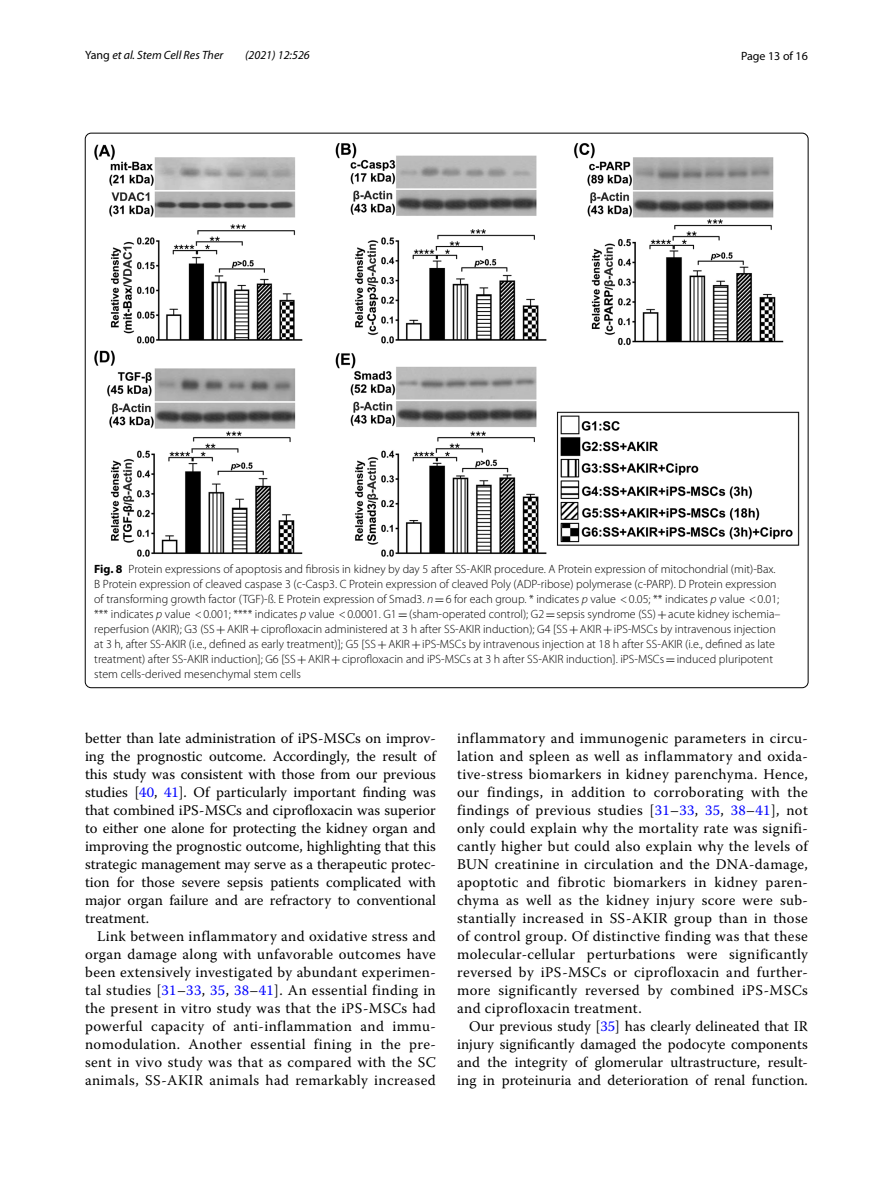
<style>
.page{position:relative;width:893px;height:1187px;background:#fff}
.page>*{position:absolute;margin:0;border:0;box-sizing:border-box;transform-origin:0 0}
.t1{font:14.7px/18px "Warnock Pro";letter-spacing:.015em;color:#000;text-align:justify}
.t2{font:300 12px/15px "Myriad Pro";color:#000}
.t3{font:italic 12px "Myriad Pro";color:#000}
.t4{font:12px "Myriad Pro";color:#000}
.s1{font-style:normal}
.s2{font-weight:700}
.s3{font-style:italic}
.s4{font-family:"MTSY";font-weight:400}
.s5{color:#00f}
</style>
<div class="page">
<img style="left:94px;top:143px;width:706px;height:414px">
<p class="t3" style="left:85px;top:48px;width:140px"><span class="s1">Yang</span> et al. Stem Cell Res Ther</p>
<p class="t3" style="left:245px;top:48px;width:66px">(2021) 12:526</p>
<p class="t4" style="left:741px;top:48px;width:68px">Page 13 of 16</p>
<p class="t2" style="left:94px;top:562px;width:688px"><span class="s2">Fig. 8</span> Protein expressions of apoptosis and fibrosis in kidney by day 5 after SS-AKIR procedure. A Protein expression of mitochondrial (mit)-Bax.<br>B Protein expression of cleaved caspase 3 (c-Casp3. C Protein expression of cleaved Poly (ADP-ribose) polymerase (c-PARP). D Protein expression of transforming growth factor (TGF)-ß. E Protein expression of Smad3. <span class="s3">n</span><span class="s4">=</span>6 for each group. * indicates <span class="s3">p</span> value &lt;0.05; ** indicates <span class="s3">p</span> value &lt;0.01; *** indicates <span class="s3">p</span> value &lt;0.001; **** indicates <span class="s3">p</span> value &lt;0.0001. G1<span class="s4">=</span>(sham-operated control); G2<span class="s4">=</span>sepsis syndrome (SS)<span class="s4">+</span>acute kidney ischemia– reperfusion (AKIR); G3 (SS<span class="s4">+</span>AKIR<span class="s4">+</span>ciprofloxacin administered at 3 h after SS-AKIR induction); G4 [SS<span class="s4">+</span>AKIR<span class="s4">+</span>iPS-MSCs by intravenous injection at 3 h, after SS-AKIR (i.e., defined as early treatment)]; G5 [SS<span class="s4">+</span>AKIR<span class="s4">+</span>iPS-MSCs by intravenous injection at 18 h after SS-AKIR (i.e., defined as late treatment) after SS-AKIR induction]; G6 [SS<span class="s4">+</span>AKIR<span class="s4">+</span>ciprofloxacin and iPS-MSCs at 3 h after SS-AKIR induction]. iPS-MSCs<span class="s4">=</span>induced pluripotent stem cells-derived mesenchymal stem cells</p>
<p class="t1" style="left:85px;top:729px;width:352px">better than late administration of iPS-MSCs on improv&shy;ing the prognostic outcome. Accordingly, the result of this study was consistent with those from our previous studies [<span class="s5">40</span>, <span class="s5">41</span>]. Of particularly important finding was that combined iPS-MSCs and ciprofloxacin was superior to either one alone for protecting the kidney organ and improving the prognostic outcome, highlighting that this strategic management may serve as a therapeutic protec&shy;tion for those severe sepsis patients complicated with major organ failure and are refractory to conventional treatment.</p>
<p class="t1" style="left:85px;top:927px;width:352px;text-indent:12px">Link between inflammatory and oxidative stress and organ damage along with unfavorable outcomes have been extensively investigated by abundant experimen&shy;tal studies [<span class="s5">31</span>–<span class="s5">33</span>, <span class="s5">35</span>, <span class="s5">38</span>–<span class="s5">41</span>]. An essential finding in the present in vitro study was that the iPS-MSCs had powerful capacity of anti-inflammation and immu&shy;nomodulation. Another essential fining in the pre&shy;sent in vivo study was that as compared with the SC animals, SS-AKIR animals had remarkably increased</p>
<p class="t1" style="left:457px;top:729px;width:352px">inflammatory and immunogenic parameters in circu&shy;lation and spleen as well as inflammatory and oxida&shy;tive-stress biomarkers in kidney parenchyma. Hence, our findings, in addition to corroborating with the findings of previous studies [<span class="s5">31</span>–<span class="s5">33</span>, <span class="s5">35</span>, <span class="s5">38</span>–<span class="s5">41</span>], not only could explain why the mortality rate was signifi&shy;cantly higher but could also explain why the levels of BUN creatinine in circulation and the DNA-damage, apoptotic and fibrotic biomarkers in kidney paren&shy;chyma as well as the kidney injury score were sub&shy;stantially increased in SS-AKIR group than in those of control group. Of distinctive finding was that these molecular-cellular perturbations were significantly reversed by iPS-MSCs or ciprofloxacin and further&shy;more significantly reversed by combined iPS-MSCs and ciprofloxacin treatment.</p>
<p class="t1" style="left:457px;top:1017px;width:352px;text-indent:12px">Our previous study [<span class="s5">35</span>] has clearly delineated that IR injury significantly damaged the podocyte components and the integrity of glomerular ultrastructure, result&shy;ing in proteinuria and deterioration of renal function.</p>
</div>
